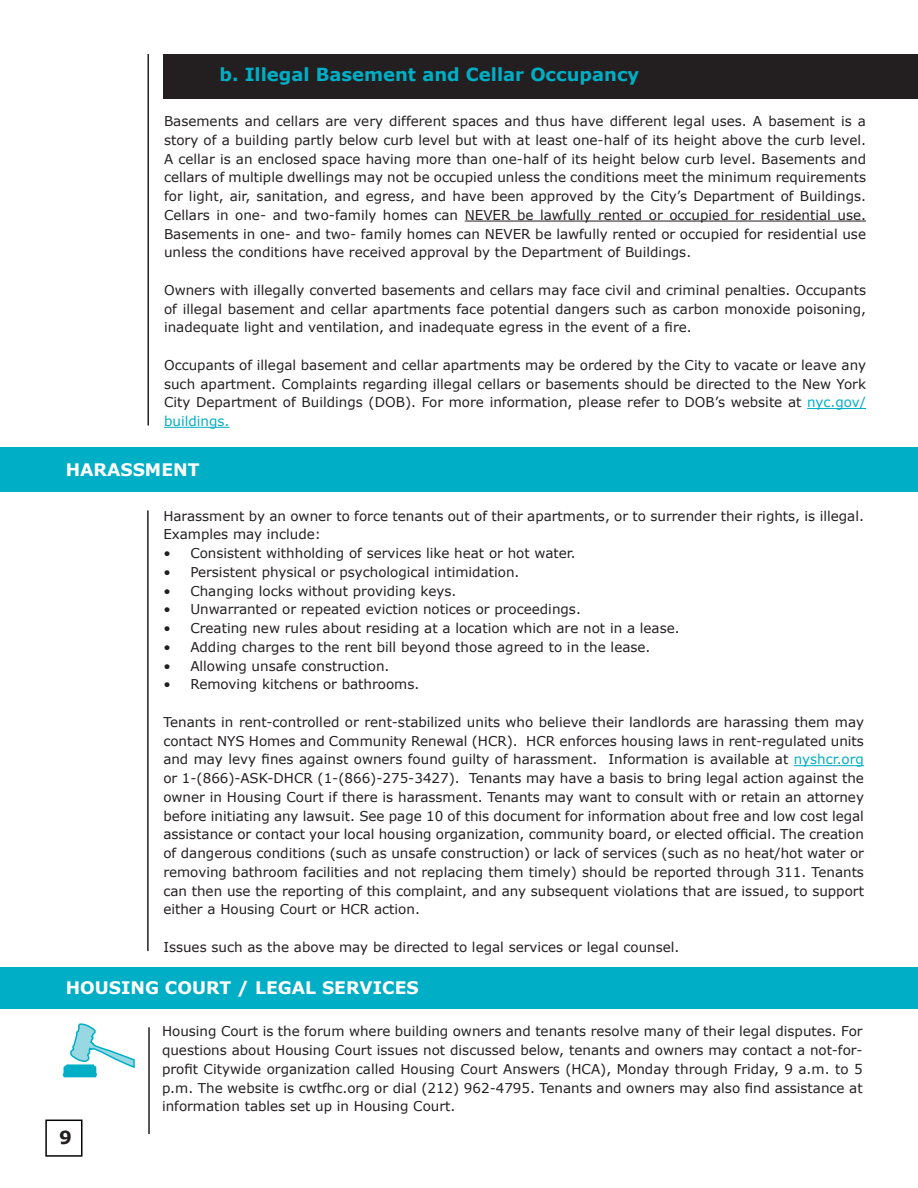
<style>
.page{position:relative;width:918px;height:1188px;background:#fff}
.page>*{position:absolute;margin:0;border:0;box-sizing:border-box;transform-origin:0 0}
.Subtitile_1{font:700 18px "Verdana";color:#00aec5}
.Page_Number{font:700 18px "Verdana";color:#231f20}
.Heading{font:700 17.25px "Verdana";color:#fff}
.Body_Text{font:13.5px/18.8px "Verdana";color:#231f20;text-align:justify}
.s1{color:#00aec5}
</style>
<div class="page">
<svg style="left:62px;top:1023px;width:73px;height:54px"></svg>
<div style="left:0;top:968px;width:918px;height:41px;background:#00aec5"></div>
<hr style="left:147px;top:510px;width:2px;height:441px;background:#231f20">
<hr style="left:147px;top:54px;width:2px;height:372px;background:#231f20">
<hr style="left:148px;top:1027px;width:2px;height:107px;background:#231f20">
<div style="left:45px;top:1120px;width:37px;height:37px;background:#fff;border:2px solid #040503"></div>
<div style="left:0;top:448px;width:918px;height:44px;background:#00aec5"></div>
<hr style="left:794px;top:765px;width:70px;height:1px;background:#00aec5">
<hr style="left:465px;top:221px;width:401px;height:1px;background:#231f20">
<hr style="left:807px;top:408px;width:59px;height:1px;background:#00aec5">
<hr style="left:164px;top:427px;width:65px;height:1px;background:#00aec5">
<div style="left:163px;top:54px;width:755px;height:45px;background:#231f20"></div>
<p class="Subtitile_1" style="left:220px;top:62px;width:421px">b. Illegal Basement and Cellar Occupancy</p>
<p class="Body_Text" style="left:164px;top:112px;width:704px">Basements and cellars are very different spaces and thus have different legal uses. A basement is a story of a building partly below curb level but with at least one-half of its height above the curb level.<br>A cellar is an enclosed space having more than one-half of its height below curb level. Basements and cellars of multiple dwellings may not be occupied unless the conditions meet the minimum requirements for light, air, sanitation, and egress, and have been approved by the City’s Department of Buildings.<br>Cellars in one- and two-family homes can NEVER be lawfully rented or occupied for residential use.<br>Basements in one- and two- family homes can NEVER be lawfully rented or occupied for residential use unless the conditions have received approval by the Department of Buildings.</p>
<p class="Body_Text" style="left:164px;top:280px;width:704px">Owners with illegally converted basements and cellars may face civil and criminal penalties. Occupants of illegal basement and cellar apartments face potential dangers such as carbon monoxide poisoning, inadequate light and ventilation, and inadequate egress in the event of a fire.</p>
<p class="Body_Text" style="left:164px;top:355px;width:704px">Occupants of illegal basement and cellar apartments may be ordered by the City to vacate or leave any such apartment. Complaints regarding illegal cellars or basements should be directed to the New York City Department of Buildings (DOB). For more information, please refer to DOB’s website at <span class="s1">nyc.gov/ buildings.</span></p>
<p class="Heading" style="left:66px;top:457px;width:135px">HARASSMENT</p>
<p class="Body_Text" style="left:163px;top:506px;width:702px">Harassment by an owner to force tenants out of their apartments, or to surrender their rights, is illegal.<br>Examples may include:</p>
<p class="Body_Text" style="left:163px;top:544px;width:414px">• Consistent withholding of services like heat or hot water.</p>
<p class="Body_Text" style="left:163px;top:563px;width:358px">• Persistent physical or psychological intimidation.</p>
<p class="Body_Text" style="left:163px;top:581px;width:295px">• Changing locks without providing keys.</p>
<p class="Body_Text" style="left:163px;top:600px;width:419px">• Unwarranted or repeated eviction notices or proceedings.</p>
<p class="Body_Text" style="left:163px;top:619px;width:518px">• Creating new rules about residing at a location which are not in a lease.</p>
<p class="Body_Text" style="left:163px;top:638px;width:489px">• Adding charges to the rent bill beyond those agreed to in the lease.</p>
<p class="Body_Text" style="left:163px;top:656px;width:228px">• Allowing unsafe construction.</p>
<p class="Body_Text" style="left:163px;top:675px;width:258px">• Removing kitchens or bathrooms.</p>
<p class="Body_Text" style="left:163px;top:713px;width:702px">Tenants in rent-controlled or rent-stabilized units who believe their landlords are harassing them may contact NYS Homes and Community Renewal (HCR). HCR enforces housing laws in rent-regulated units and may levy fines against owners found guilty of harassment. Information is available at <span class="s1">nyshcr.org </span>or 1-(866)-ASK-DHCR (1-(866)-275-3427). Tenants may have a basis to bring legal action against the owner in Housing Court if there is harassment. Tenants may want to consult with or retain an attorney before initiating any lawsuit. See page 10 of this document for information about free and low cost legal assistance or contact your local housing organization, community board, or elected official. The creation of dangerous conditions (such as unsafe construction) or lack of services (such as no heat/hot water or removing bathroom facilities and not replacing them timely) should be reported through 311. Tenants can then use the reporting of this complaint, and any subsequent violations that are issued, to support either a Housing Court or HCR action.</p>
<p class="Body_Text" style="left:163px;top:938px;width:518px">Issues such as the above may be directed to legal services or legal counsel.</p>
<p class="Heading" style="left:66px;top:975px;width:355px">HOUSING COURT / LEGAL SERVICES</p>
<p class="Page_Number" style="left:59px;top:1125px;width:14px">9</p>
<p class="Body_Text" style="left:162px;top:1022px;width:702px">Housing Court is the forum where building owners and tenants resolve many of their legal disputes. For questions about Housing Court issues not discussed below, tenants and owners may contact a not-for&shy;profit Citywide organization called Housing Court Answers (HCA), Monday through Friday, 9 a.m. to 5 p.m. The website is cwtfhc.org or dial (212) 962-4795. Tenants and owners may also find assistance at information tables set up in Housing Court.</p>
</div>
